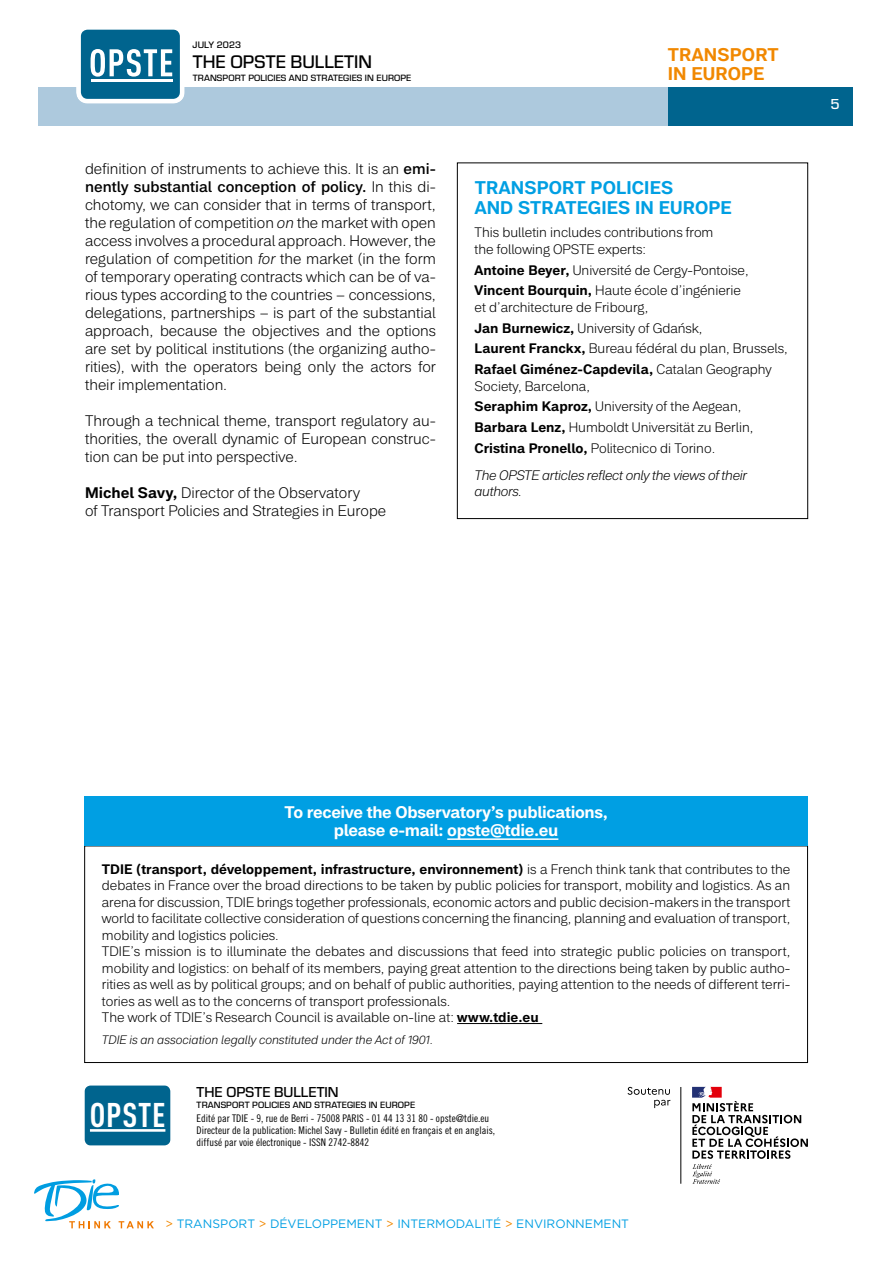
<style>
.page{position:relative;width:893px;height:1263px;background:#fff}
.page>*{position:absolute;margin:0;border:0;box-sizing:border-box;transform-origin:0 0}
.t1{font:700 33.75px "FFDIN Pro Cond";letter-spacing:.02em;color:#fff}
.t2{font:500 18.9px "Eurostile";color:#000}
.t3{font:700 18px/19.5px "Peter";letter-spacing:.01em;color:#009fe3}
.t4{font:700 18px/19.5px "Peter";letter-spacing:.01em;color:#f18800}
.t5{font:700 16.5px/18px "Peter";letter-spacing:-.02em;color:#fff;text-align:center}
.t6{font:300 15px/18px "Peter";color:#000;text-align:justify}
.t7{font:500 15px "Eurostile";color:#000}
.t8{font:500 15px "Eurostile";color:#fff}
.t9{font:300 13.5px/16.5px "Peter";color:#000}
.t10{font:italic 300 13.5px/16.5px "Peter";letter-spacing:-.02em;color:#000}
.t11{font:12.15px "Gotham";color:#009fe3}
.t12{font:italic 300 12px "Peter";color:#000}
.t13{font:10.5px/12px "Trade Gothic LT Std Cn 18";color:#000}
.t14{font:500 9.75px "Eurostile";letter-spacing:.01em;color:#000}
.t15{font:500 9.45px "Eurostile";letter-spacing:.01em;color:#000}
.s1{font-weight:500}
.s2{font-style:italic}
.s3{font-weight:700}
.s4{color:#f18800}
</style>
<div class="page">
<div style="left:38px;top:88px;width:770px;height:38px;background:#adc9dd"></div>
<div style="left:668px;top:88px;width:185px;height:38px;background:#00648e"></div>
<svg style="left:34px;top:1179px;width:120px;height:49px"></svg>
<div style="left:457px;top:163px;width:351px;height:356px;border:1px solid #000"></div>
<svg style="left:692px;top:1087px;width:116px;height:97px"></svg>
<svg style="left:627px;top:1087px;width:43px;height:21px"></svg>
<hr style="left:681px;top:1087px;width:1px;height:97px;background:#000">
<div style="left:83px;top:1083px;width:89px;height:64px;background:#00648e;border-radius:8px"></div>
<div style="left:81px;top:1081px;width:93px;height:68px;border:4px solid #fff;border-radius:8px"></div>
<hr style="left:90px;top:1129px;width:75px;height:3px;background:#fff">
<hr style="left:457px;top:1023px;width:85px;height:1px;background:#000">
<div style="left:84px;top:846px;width:724px;height:217px;border:1px solid #000"></div>
<div style="left:84px;top:796px;width:724px;height:50px;background:#009fe3"></div>
<hr style="left:447px;top:838px;width:111px;height:2px;background:#fff">
<svg style="left:76px;top:29px;width:109px;height:75px"></svg>
<hr style="left:91px;top:79px;width:81px;height:3px;background:#fff">
<p class="t14" style="left:193px;top:39px;width:50px">JULY 2023</p>
<h2 class="t2" style="left:193px;top:51px;width:181px">THE OPSTE BULLETIN</h2>
<p class="t15" style="left:193px;top:73px;width:220px">TRANSPORT POLICIES AND STRATEGIES IN EUROPE</p>
<p class="t6" style="left:85px;top:160px;width:352px">definition of instruments to achieve this. It is an <span class="s1">emi&shy;nently substantial conception of policy.</span> In this di&shy;chotomy, we can consider that in terms of transport, the regulation of competition <span class="s2">on</span> the market with open access involves a procedural approach. However, the regulation of competition <span class="s2">for</span> the market (in the form of temporary operating contracts which can be of va&shy;rious types according to the countries – concessions, delegations, partnerships – is part of the substantial approach, because the objectives and the options are set by political institutions (the organizing autho&shy;rities), with the operators being only the actors for their implementation.</p>
<p class="t6" style="left:85px;top:412px;width:352px">Through a technical theme, transport regulatory au&shy;thorities, the overall dynamic of European construc&shy;tion can be put into perspective.</p>
<p class="t6" style="left:85px;top:484px;width:303px"><span class="s3">Michel Savy,</span> Director of the Observatory<br>of Transport Policies and Strategies in Europe</p>
<h3 class="t4" style="left:668px;top:44px;width:113px">TRANSPORT<br>IN EUROPE</h3>
<p class="t3" style="left:475px;top:178px;width:259px">TRANSPORT POLICIES<br>AND STRATEGIES IN EUROPE</p>
<p class="t9" style="left:475px;top:224px;width:240px">This bulletin includes contributions from the following OPSTE experts:</p>
<p class="t9" style="left:475px;top:261px;width:275px"><span class="s3">Antoine Beyer,</span> Université de Cergy-Pontoise,</p>
<p class="t9" style="left:475px;top:282px;width:268px"><span class="s3">Vincent Bourquin,</span> Haute école d’ingénierie et d’architecture de Fribourg,</p>
<p class="t9" style="left:475px;top:319px;width:229px"><span class="s3">Jan Burnewicz,</span> University of Gdańsk,</p>
<p class="t9" style="left:475px;top:340px;width:315px"><span class="s3">Laurent Franckx,</span> Bureau fédéral du plan, Brussels,</p>
<p class="t9" style="left:475px;top:361px;width:299px"><span class="s3">Rafael Giménez-Capdevila,</span> Catalan Geography<br>Society, Barcelona,</p>
<p class="t9" style="left:475px;top:398px;width:268px"><span class="s3">Seraphim Kaproz,</span> University of the Aegean,</p>
<p class="t9" style="left:475px;top:419px;width:280px"><span class="s3">Barbara Lenz,</span> Humboldt Universität zu Berlin,</p>
<p class="t9" style="left:475px;top:439px;width:242px"><span class="s3">Cristina Pronello,</span> Politecnico di Torino.</p>
<p class="t10" style="left:475px;top:466px;width:274px">The OPSTE articles reflect only the views of their authors.</p>
<p class="t8" style="left:830px;top:96px;width:11px">5</p>
<p class="t5" style="left:284px;top:803px;width:325px">To receive the Observatory’s publications, please e-mail: opste@tdie.eu</p>
<p class="t9" style="left:102px;top:860px;width:690px;text-align:justify"><span class="s3">TDIE (transport, développement, infrastructure, environnement)</span> is a French think tank that contributes to the debates in France over the broad directions to be taken by public policies for transport, mobility and logistics. As an arena for discussion, TDIE brings together professionals, economic actors and public decision-makers in the transport world to facilitate collective consideration of questions concerning the financing, planning and evaluation of transport, mobility and logistics policies.</p>
<p class="t9" style="left:102px;top:943px;width:690px;text-align:justify">TDIE’s mission is to illuminate the debates and discussions that feed into strategic public policies on transport, mobility and logistics: on behalf of its members, paying great attention to the directions being taken by public autho&shy;rities as well as by political groups; and on behalf of public authorities, paying attention to the needs of different terri&shy;tories as well as to the concerns of transport professionals.</p>
<p class="t9" style="left:102px;top:1009px;width:438px">The work of TDIE’s Research Council is available on-line at: <span class="s3">www.tdie.eu</span></p>
<p class="t12" style="left:102px;top:1033px;width:333px">TDIE is an association legally constituted under the Act of 1901.</p>
<p class="t1" style="left:90px;top:1089px;width:77px">OPSTE</p>
<p class="t7" style="left:197px;top:1084px;width:144px">THE OPSTE BULLETIN</p>
<p class="t15" style="left:197px;top:1099px;width:220px">TRANSPORT POLICIES AND STRATEGIES IN EUROPE</p>
<p class="t13" style="left:197px;top:1112px;width:294px">Edité par TDIE - 9, rue de Berri - 75008 PARIS - 01 44 13 31 80 - opste@tdie.eu</p>
<p class="t13" style="left:197px;top:1124px;width:300px">Directeur de la publication: Michel Savy - Bulletin édité en français et en anglais, diffusé par voie électronique - ISSN 2742-8842</p>
<p class="t11" style="left:165px;top:1216px;width:465px"><span class="s4">&gt;</span> TRANSPORT <span class="s4">&gt;</span> DÉVELOPPEMENT <span class="s4">&gt;</span> INTERMODALITÉ <span class="s4">&gt;</span> ENVIRONNEMENT</p>
</div>
